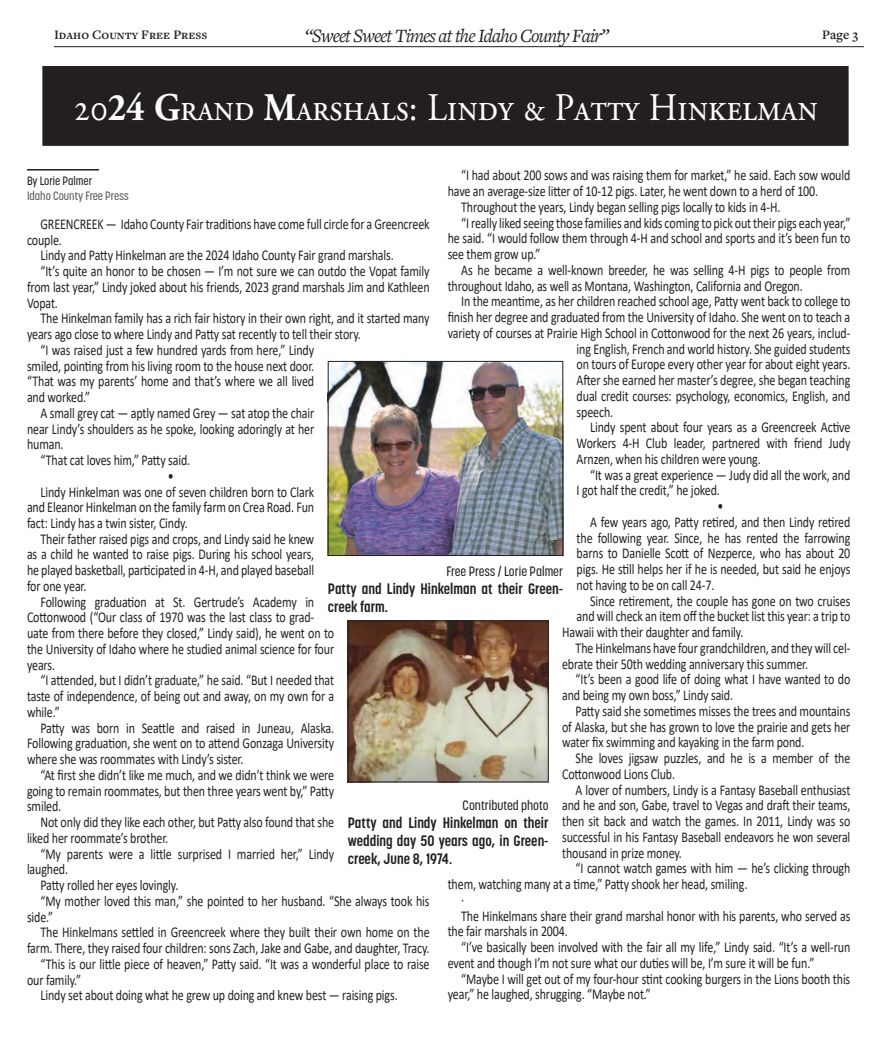
<style>
.page{position:relative;width:891px;height:1053px;background:#fff}
.page>*{position:absolute;margin:0;border:0;box-sizing:border-box;transform-origin:0 0}
._18pt_hed__centered{font:39px "Adobe Garamond Pro";color:#fff;scale:.91 1}
.t1{font:italic 19.5px "Freight Text Pro";letter-spacing:-.05em;color:#231f20}
.Body{font:15px/15.8px "Calibri";letter-spacing:-.01em;color:#231f20;scale:.8 1}
.t2{font:700 15px/18px "Korolev Condensed";color:#231f20}
.Credit{font:500 13.5px "Korolev Condensed";color:#231f20}
.t3{font:600 13.5px "Freight Text Pro";color:#231f20}
.Byline_Subtitle{font:500 12px "Korolev Condensed";color:#58595b}
.Byline{font:500 12px "Korolev Condensed";color:#231f20}
.s1{font-weight:700}
</style>
<div class="page">
<hr style="left:54px;top:46px;width:810px;height:1px;background:#231f20">
<hr style="left:27px;top:169px;width:72px;height:2px;background:#231f20">
<div style="left:44px;top:67px;width:803px;height:77px;background:#231f20"></div>
<div style="left:42px;top:65px;width:807px;height:81px;border:1px solid #fff"></div>
<img style="left:330px;top:363px;width:231px;height:191px">
<div style="left:328px;top:361px;width:235px;height:195px;border:1px solid #231f20"></div>
<img style="left:350px;top:623px;width:197px;height:157px">
<div style="left:348px;top:621px;width:201px;height:161px;border:1px solid #231f20"></div>
<p class="t3" style="left:54px;top:26px;width:155px">Idaho County Free Press</p>
<h2 class="t1" style="left:305px;top:23px;width:306px">“Sweet Sweet Times at the Idaho County Fair”</h2>
<p class="t3" style="left:822px;top:26px;width:38px">Page 3</p>
<p class="_18pt_hed__centered" style="left:73px;top:84px;width:820px">20<span class="s1">24 G</span>rand <span class="s1">M</span>arshals: Lindy &amp; Patty Hinkelman</p>
<p class="Body" style="left:448px;top:167px;width:505px;text-indent:14px">“I had about 200 sows and was raising them for market,” he said. Each sow would have an average-size litter of 10-12 pigs. Later, he went down to a herd of 100.</p>
<p class="Body" style="left:461px;top:199px;width:400px">Throughout the years, Lindy began selling pigs locally to kids in 4-H.</p>
<p class="Body" style="left:448px;top:214px;width:505px;text-align:justify;text-indent:14px">“I really liked seeing those families and kids coming to pick out their pigs each year,” he said. “I would follow them through 4-H and school and sports and it’s been fun to see them grow up.”</p>
<p class="Body" style="left:448px;top:262px;width:505px;text-indent:14px">As he became a well-known breeder, he was selling 4-H pigs to people from throughout Idaho, as well as Montana, Washington, California and Oregon.</p>
<p class="Body" style="left:461px;top:293px;width:488px">In the meantime, as her children reached school age, Patty went back to college to</p>
<p class="Body" style="left:448px;top:309px;width:505px">finish her degree and graduated from the University of Idaho. She went on to teach a</p>
<p class="Body" style="left:448px;top:325px;width:505px">variety of courses at Prairie High School in Cottonwood for the next 26 years, includ-</p>
<p class="Body" style="left:577px;top:340px;width:344px">ing English, French and world history. She guided students</p>
<p class="Body" style="left:577px;top:356px;width:344px">on tours of Europe every other year for about eight years.</p>
<p class="Body" style="left:577px;top:372px;width:344px">After she earned her master’s degree, she began teaching</p>
<p class="Body" style="left:577px;top:388px;width:344px">dual credit courses: psychology, economics, English, and</p>
<p class="Body" style="left:577px;top:403px;width:47px">speech.</p>
<p class="Body" style="left:577px;top:419px;width:344px;text-align:justify;text-indent:14px">Lindy spent about four years as a Greencreek Active Workers 4-H Club leader, partnered with friend Judy Arnzen, when his children were young.</p>
<p class="Body" style="left:577px;top:466px;width:344px;text-indent:14px">“It was a great experience — Judy did all the work, and<br>I got half the credit,” he joked.</p>
<p class="Body" style="left:717px;top:498px;width:9px">•</p>
<p class="Body" style="left:577px;top:514px;width:344px;text-align:justify;text-indent:14px">A few years ago, Patty retired, and then Lindy retired the following year. Since, he has rented the farrowing barns to Danielle Scott of Nezperce, who has about 20 pigs. He still helps her if he is needed, but said he enjoys not having to be on call 24-7.</p>
<p class="Body" style="left:590px;top:592px;width:327px">Since retirement, the couple has gone on two cruises</p>
<p class="Body" style="left:577px;top:608px;width:344px">and will check an item off the bucket list this year: a trip to</p>
<p class="Body" style="left:562px;top:624px;width:228px">Hawaii with their daughter and family.</p>
<p class="Body" style="left:562px;top:640px;width:362px;text-indent:14px">The Hinkelmans have four grandchildren, and they will cel&shy;ebrate their 50th wedding anniversary this summer.</p>
<p class="Body" style="left:562px;top:671px;width:362px;text-indent:14px">“It’s been a good life of doing what I have wanted to do and being my own boss,” Lindy said.</p>
<p class="Body" style="left:562px;top:703px;width:362px;text-align:justify;text-indent:14px">Patty said she sometimes misses the trees and mountains of Alaska, but she has grown to love the prairie and gets her water fix swimming and kayaking in the farm pond.</p>
<p class="Body" style="left:562px;top:750px;width:362px;text-indent:14px">She loves jigsaw puzzles, and he is a member of the<br>Cottonwood Lions Club.</p>
<p class="Body" style="left:562px;top:781px;width:362px;text-align:justify;text-indent:14px">A lover of numbers, Lindy is a Fantasy Baseball enthusiast and he and son, Gabe, travel to Vegas and draft their teams, then sit back and watch the games. In 2011, Lindy was so successful in his Fantasy Baseball endeavors he won several thousand in prize money.</p>
<p class="Body" style="left:448px;top:860px;width:505px;text-indent:128px">“I cannot watch games with him — he’s clicking through them, watching many at a time,” Patty shook her head, smiling.</p>
<p class="Body" style="left:461px;top:892px;width:5px">∙</p>
<p class="Body" style="left:448px;top:907px;width:505px;text-indent:14px">The Hinkelmans share their grand marshal honor with his parents, who served as the fair marshals in 2004.</p>
<p class="Body" style="left:448px;top:939px;width:505px;text-indent:14px">“I’ve basically been involved with the fair all my life,” Lindy said. “It’s a well-run event and though I’m not sure what our duties will be, I’m sure it will be fun.”</p>
<p class="Body" style="left:448px;top:970px;width:505px;text-indent:14px">“Maybe I will get out of my four-hour stint cooking burgers in the Lions booth this year,” he laughed, shrugging. “Maybe not.”</p>
<p class="Byline" style="left:27px;top:174px;width:67px">By Lorie Palmer</p>
<p class="Byline_Subtitle" style="left:27px;top:188px;width:104px">Idaho County Free Press</p>
<p class="Body" style="left:27px;top:216px;width:505px;text-indent:14px">GREENCREEK — Idaho County Fair traditions have come full circle for a Greencreek couple.</p>
<p class="Body" style="left:40px;top:247px;width:443px">Lindy and Patty Hinkelman are the 2024 Idaho County Fair grand marshals.</p>
<p class="Body" style="left:27px;top:263px;width:505px;text-align:justify;text-indent:14px">“It’s quite an honor to be chosen — I’m not sure we can outdo the Vopat family from last year,” Lindy joked about his friends, 2023 grand marshals Jim and Kathleen Vopat.</p>
<p class="Body" style="left:27px;top:310px;width:505px;text-indent:14px">The Hinkelman family has a rich fair history in their own right, and it started many years ago close to where Lindy and Patty sat recently to tell their story.</p>
<p class="Body" style="left:27px;top:342px;width:361px;text-align:justify;text-indent:14px">“I was raised just a few hundred yards from here,” Lindy smiled, pointing from his living room to the house next door. “That was my parents’ home and that’s where we all lived and worked.”</p>
<p class="Body" style="left:27px;top:405px;width:361px;text-align:justify;text-indent:14px">A small grey cat — aptly named Grey — sat atop the chair near Lindy’s shoulders as he spoke, looking adoringly at her human.</p>
<p class="Body" style="left:40px;top:452px;width:189px">“That cat loves him,” Patty said.</p>
<p class="Body" style="left:168px;top:468px;width:9px">•</p>
<p class="Body" style="left:27px;top:483px;width:361px;text-align:justify;text-indent:14px">Lindy Hinkelman was one of seven children born to Clark and Eleanor Hinkelman on the family farm on Crea Road. Fun fact: Lindy has a twin sister, Cindy.</p>
<p class="Body" style="left:27px;top:531px;width:361px;text-align:justify;text-indent:14px">Their father raised pigs and crops, and Lindy said he knew as a child he wanted to raise pigs. During his school years, he played basketball, participated in 4-H, and played baseball for one year.</p>
<p class="Body" style="left:27px;top:594px;width:385px;text-indent:14px">Following graduation at St. Gertrude’s Academy in Cottonwood (“Our class of 1970 was the last class to grad&shy;uate from there before they closed,” Lindy said), he went on to the University of Idaho where he studied animal science for four years.</p>
<p class="Body" style="left:27px;top:672px;width:385px;text-align:justify;text-indent:14px">“I attended, but I didn’t graduate,” he said. “But I needed that taste of independence, of being out and away, on my own for a while.”</p>
<p class="Body" style="left:27px;top:720px;width:385px;text-align:justify;text-indent:14px">Patty was born in Seattle and raised in Juneau, Alaska.<br>Following graduation, she went on to attend Gonzaga University where she was roommates with Lindy’s sister.</p>
<p class="Body" style="left:27px;top:767px;width:386px;text-align:justify;text-indent:14px">“At first she didn’t like me much, and we didn’t think we were going to remain roommates, but then three years went by,” Patty smiled.</p>
<p class="Body" style="left:27px;top:814px;width:385px;text-indent:14px">Not only did they like each other, but Patty also found that she liked her roommate’s brother.</p>
<p class="Body" style="left:27px;top:846px;width:386px;text-indent:14px">“My parents were a little surprised I married her,” Lindy laughed.</p>
<p class="Body" style="left:40px;top:877px;width:174px">Patty rolled her eyes lovingly.</p>
<p class="Body" style="left:27px;top:893px;width:505px;text-indent:14px">“My mother loved this man,” she pointed to her husband. “She always took his side.”</p>
<p class="Body" style="left:27px;top:924px;width:505px;text-align:right">The Hinkelmans settled in Greencreek where they built their own home on the farm. There, they raised four children: sons Zach, Jake and Gabe, and daughter, Tracy.</p>
<p class="Body" style="left:27px;top:956px;width:505px;text-indent:14px">“This is our little piece of heaven,” Patty said. “It was a wonderful place to raise our family.”</p>
<p class="Body" style="left:40px;top:987px;width:448px">Lindy set about doing what he grew up doing and knew best — raising pigs.</p>
<p class="Credit" style="left:447px;top:563px;width:118px">Free Press / Lorie Palmer</p>
<p class="t2" style="left:328px;top:580px;width:237px">Patty and Lindy Hinkelman at their Green&shy;creek farm.</p>
<p class="Credit" style="left:463px;top:797px;width:87px">Contributed photo</p>
<p class="t2" style="left:348px;top:814px;width:202px;text-align:justify">Patty and Lindy Hinkelman on their wedding day 50 years ago, in Green&shy;creek, June 8, 1974.</p>
</div>
